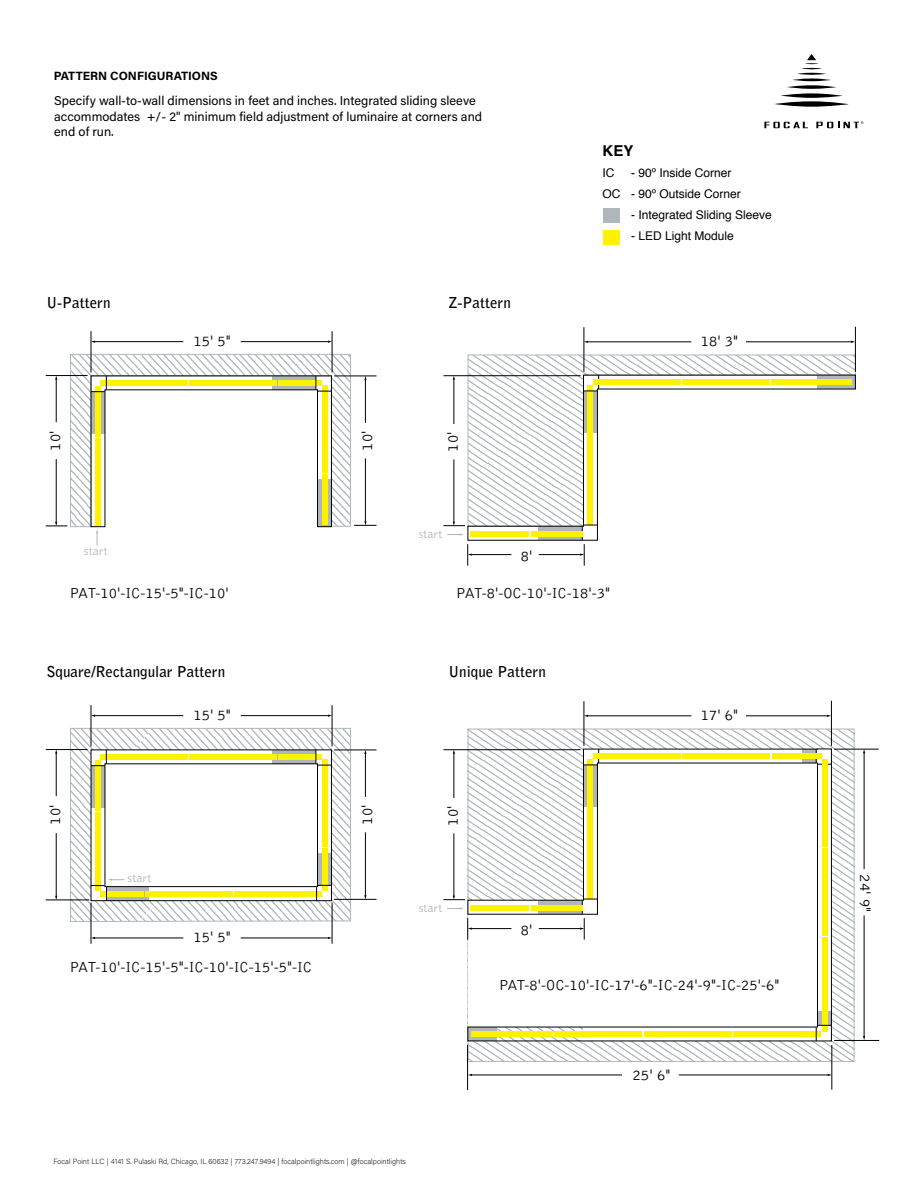
<style>
.page{position:relative;width:918px;height:1188px;background:#fff}
.page>*{position:absolute;margin:0;border:0;box-sizing:border-box;transform-origin:0 0}
.t1{font:300 15px "Bell Gothic Std";color:#000}
.t2{font:300 15px "Bell Gothic";color:#000}
.t3{font:700 15px "Bell Gothic Std";color:#000}
.t4{font:700 15px "Helvetica";color:#000}
.t5{font:12.75px/15.3px "Acumin Pro";color:#000}
.t6{font:12px/21px "Helvetica";color:#000}
.t7{font:700 12px "Acumin Pro";color:#000}
.t8{font:300 12px "Bell Gothic Std";letter-spacing:.01em;color:#b0b7bb}
.t9{font:200 7.5px "Acumin Pro";color:#000}
.s1{font-family:"Bell Gothic Std"}
</style>
<div class="page">
<svg style="left:470px;top:731px;width:382px;height:329px"></svg>
<svg style="left:70px;top:728px;width:281px;height:194px"></svg>
<div style="left:603px;top:208px;width:17px;height:15px;background:#b0b7bb"></div>
<div style="left:603px;top:231px;width:17px;height:14px;background:#fff200"></div>
<svg style="left:468px;top:355px;width:388px;height:19px"></svg>
<svg style="left:467px;top:374px;width:389px;height:167px"></svg>
<svg style="left:583px;top:375px;width:16px;height:17px"></svg>
<hr style="left:746px;top:342px;width:106px;height:1px;background:#000">
<hr style="left:587px;top:342px;width:104px;height:1px;background:#000">
<hr style="left:584px;top:327px;width:1px;height:45px;background:#000">
<hr style="left:855px;top:327px;width:1px;height:45px;background:#000">
<hr style="left:539px;top:554px;width:42px;height:1px;background:#000">
<hr style="left:471px;top:554px;width:40px;height:1px;background:#000">
<svg style="left:467px;top:544px;width:5px;height:22px"></svg>
<svg style="left:580px;top:525px;width:18px;height:41px"></svg>
<hr style="left:454px;top:379px;width:1px;height:45px;background:#000">
<hr style="left:454px;top:459px;width:1px;height:63px;background:#000">
<svg style="left:443px;top:522px;width:22px;height:4px"></svg>
<hr style="left:443px;top:375px;width:138px;height:1px;background:#000">
<div style="left:531px;top:531px;width:51px;height:5px;background:#fff200"></div>
<div style="left:471px;top:531px;width:58px;height:5px;background:#fff200"></div>
<div style="left:682px;top:380px;width:88px;height:5px;background:#fff200"></div>
<div style="left:593px;top:380px;width:88px;height:5px;background:#fff200"></div>
<div style="left:772px;top:380px;width:80px;height:5px;background:#fff200"></div>
<svg style="left:70px;top:354px;width:281px;height:173px"></svg>
<hr style="left:241px;top:341px;width:88px;height:1px;background:#000">
<hr style="left:94px;top:341px;width:89px;height:1px;background:#000">
<hr style="left:91px;top:331px;width:1px;height:41px;background:#000">
<hr style="left:332px;top:331px;width:1px;height:41px;background:#000">
<hr style="left:365px;top:379px;width:1px;height:44px;background:#000">
<hr style="left:365px;top:458px;width:1px;height:64px;background:#000">
<svg style="left:354px;top:521px;width:23px;height:5px"></svg>
<hr style="left:334px;top:376px;width:43px;height:1px;background:#000">
<hr style="left:56px;top:379px;width:1px;height:43px;background:#000">
<hr style="left:56px;top:459px;width:1px;height:64px;background:#000">
<svg style="left:46px;top:522px;width:21px;height:5px"></svg>
<hr style="left:46px;top:375px;width:42px;height:1px;background:#000">
<svg style="left:90px;top:375px;width:242px;height:171px"></svg>
<svg style="left:447px;top:533px;width:16px;height:3px"></svg>
<hr style="left:746px;top:716px;width:82px;height:1px;background:#000">
<hr style="left:587px;top:716px;width:104px;height:1px;background:#000">
<hr style="left:584px;top:701px;width:1px;height:45px;background:#000">
<hr style="left:831px;top:701px;width:1px;height:45px;background:#000">
<hr style="left:864px;top:915px;width:1px;height:122px;background:#000">
<hr style="left:864px;top:752px;width:1px;height:117px;background:#000">
<hr style="left:834px;top:749px;width:45px;height:1px;background:#000">
<hr style="left:834px;top:1040px;width:45px;height:1px;background:#000">
<hr style="left:471px;top:1075px;width:151px;height:1px;background:#000">
<hr style="left:679px;top:1075px;width:150px;height:1px;background:#000">
<hr style="left:832px;top:1045px;width:1px;height:45px;background:#000">
<hr style="left:467px;top:1045px;width:1px;height:45px;background:#000">
<hr style="left:454px;top:753px;width:1px;height:45px;background:#000">
<hr style="left:454px;top:833px;width:1px;height:63px;background:#000">
<svg style="left:443px;top:896px;width:22px;height:4px"></svg>
<hr style="left:443px;top:749px;width:138px;height:1px;background:#000">
<hr style="left:241px;top:715px;width:88px;height:1px;background:#000">
<hr style="left:94px;top:715px;width:89px;height:1px;background:#000">
<hr style="left:91px;top:705px;width:1px;height:41px;background:#000">
<hr style="left:332px;top:705px;width:1px;height:41px;background:#000">
<hr style="left:241px;top:938px;width:88px;height:1px;background:#000">
<hr style="left:94px;top:938px;width:89px;height:1px;background:#000">
<hr style="left:91px;top:902px;width:1px;height:42px;background:#000">
<hr style="left:332px;top:902px;width:1px;height:42px;background:#000">
<hr style="left:365px;top:753px;width:1px;height:44px;background:#000">
<hr style="left:365px;top:832px;width:1px;height:64px;background:#000">
<hr style="left:334px;top:899px;width:43px;height:1px;background:#000">
<hr style="left:334px;top:750px;width:43px;height:1px;background:#000">
<hr style="left:56px;top:753px;width:1px;height:43px;background:#000">
<hr style="left:56px;top:833px;width:1px;height:64px;background:#000">
<hr style="left:46px;top:900px;width:43px;height:1px;background:#000">
<hr style="left:46px;top:749px;width:42px;height:1px;background:#000">
<svg style="left:447px;top:907px;width:16px;height:3px"></svg>
<svg style="left:90px;top:749px;width:242px;height:152px"></svg>
<svg style="left:467px;top:748px;width:365px;height:294px"></svg>
<svg style="left:816px;top:1025px;width:16px;height:16px"></svg>
<svg style="left:774px;top:101px;width:75px;height:6px"></svg>
<svg style="left:781px;top:93px;width:62px;height:5px"></svg>
<svg style="left:787px;top:85px;width:49px;height:4px"></svg>
<hr style="left:792px;top:79px;width:39px;height:2px;background:#000;border-radius:50%">
<hr style="left:797px;top:73px;width:29px;height:2px;background:#000;border-radius:50%">
<svg style="left:801px;top:54px;width:21px;height:15px"></svg>
<svg style="left:764px;top:122px;width:44px;height:6px"></svg>
<svg style="left:816px;top:121px;width:47px;height:7px"></svg>
<p class="t7" style="left:54px;top:67px;width:165px">PATTERN CONFIGURATIONS</p>
<p class="t5" style="left:54px;top:93px;width:429px">Specify wall-to-wall dimensions in feet and inches. Integrated sliding sleeve accommodates +/- 2" minimum field adjustment of luminaire at corners and end of run.</p>
<p class="t3" style="left:46px;top:293px;width:66px">U-Pattern</p>
<p class="t3" style="left:448px;top:293px;width:64px">Z-Pattern</p>
<p class="t2" style="left:194px;top:333px;width:39px">15' 5"</p>
<p class="t2" style="left:47px;top:451px;width:22px;rotate:-90deg">10'</p>
<p class="t8" style="left:84px;top:545px;width:25px">start</p>
<p class="t2" style="left:359px;top:451px;width:22px;rotate:-90deg">10'</p>
<p class="t2" style="left:445px;top:452px;width:22px;rotate:-90deg">10'</p>
<p class="t8" style="left:419px;top:528px;width:25px">start</p>
<p class="t2" style="left:521px;top:548px;width:13px">8'</p>
<p class="t4" style="left:603px;top:138px;width:32px">KEY</p>
<p class="t6" style="left:603px;top:162px;width:13px">IC</p>
<p class="t6" style="left:603px;top:162px;width:140px;text-indent:28px">- 90º Inside Corner<br>OC - 90º Outside Corner</p>
<p class="t6" style="left:631px;top:204px;width:142px">- Integrated Sliding Sleeve</p>
<p class="t6" style="left:631px;top:225px;width:104px">- LED Light Module</p>
<p class="t2" style="left:701px;top:333px;width:39px">18' 3"</p>
<p class="t1" style="left:69px;top:585px;width:161px">PAT-10'-IC-15'-5"-IC-10'</p>
<p class="t1" style="left:456px;top:585px;width:156px">PAT-8'-OC-10'-IC-18'-3"</p>
<p class="t3" style="left:46px;top:663px;width:180px">Square/Rectangular Pattern</p>
<p class="t3" style="left:448px;top:663px;width:99px">Unique Pattern</p>
<p class="t2" style="left:194px;top:707px;width:39px">15' 5"</p>
<p class="t2" style="left:47px;top:825px;width:22px;rotate:-90deg">10'</p>
<p class="t8" style="left:127px;top:872px;width:25px">start</p>
<p class="t2" style="left:194px;top:929px;width:39px">15' 5"</p>
<p class="t1" style="left:69px;top:959px;width:244px">PAT-10'-IC-15'-5"-IC-10'-IC-15'-5"-IC</p>
<p class="t2" style="left:359px;top:825px;width:22px;rotate:-90deg">10'</p>
<p class="t2" style="left:445px;top:826px;width:22px;rotate:-90deg">10'</p>
<p class="t8" style="left:419px;top:902px;width:25px">start</p>
<p class="t2" style="left:521px;top:922px;width:13px">8'</p>
<p class="t2" style="left:701px;top:707px;width:39px">17' 6"</p>
<p class="t1" style="left:499px;top:977px;width:282px">PAT-8'-OC-10'-IC-17'-6"-IC-24'-9"-IC-25'-6"</p>
<p class="t9" style="left:53px;top:1156px;width:354px">Focal Point LLC | 4141 S. Pulaski Rd, Chicago, IL 60632 | 773.247.9494 | focalpointlights.com | @focalpointlights</p>
<p class="t2" style="left:632px;top:1067px;width:40px">25' <span class="s1">6"</span></p>
<p class="t2" style="left:873px;top:874px;width:40px;rotate:90deg">24' <span class="s1">9"</span></p>
</div>
